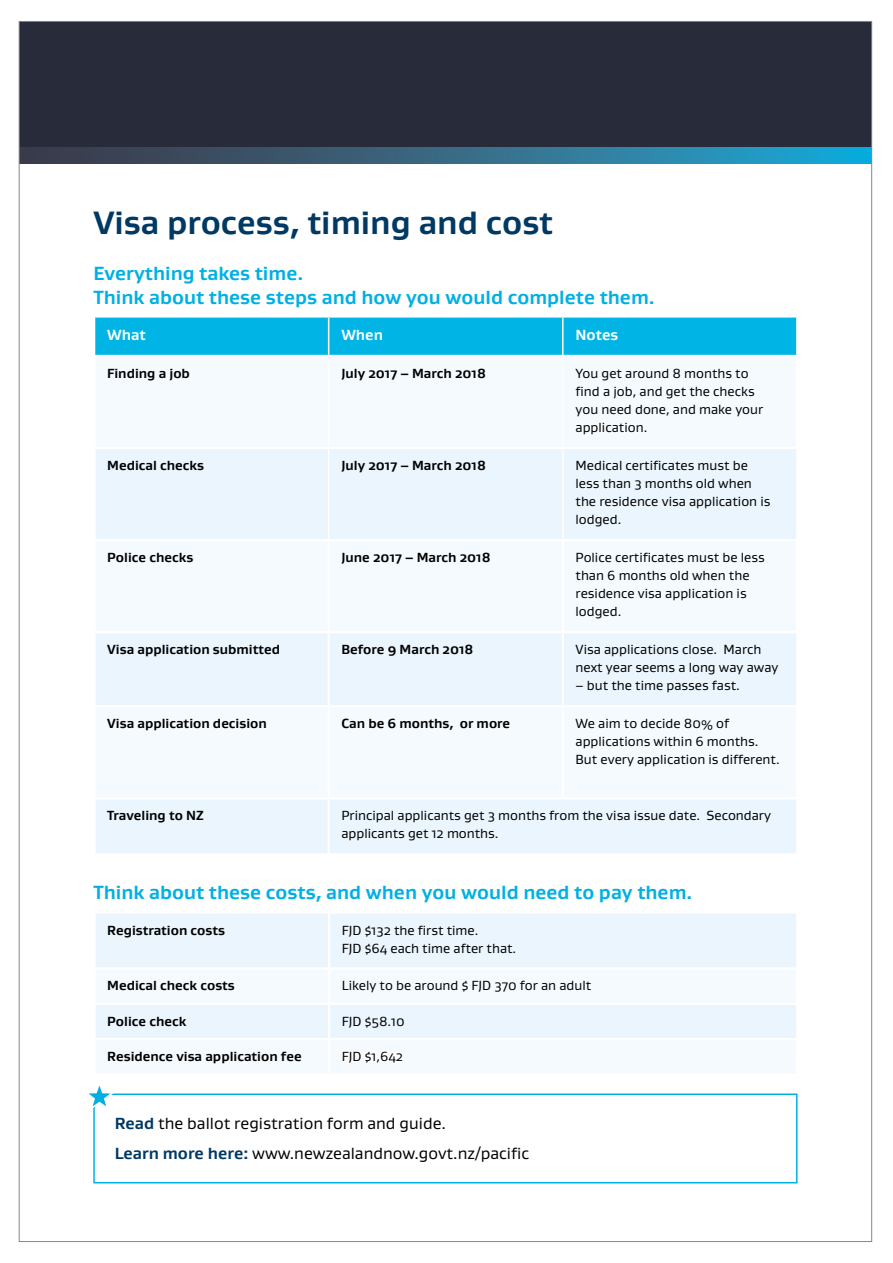
<style>
.page{position:relative;width:893px;height:1263px;background:#fff}
.page>*{position:absolute;margin:0;border:0;box-sizing:border-box;transform-origin:0 0}
.t1{font:700 33px "Gustan";color:#003963}
.t2{font:700 19.5px/24px "Gustan";color:#00b0e3}
.t3{font:16.5px/30px "Gustan";color:#000}
.t4{font:700 15px "Gustan";color:#fff}
.t5{font:13.5px/18px "Gustan";color:#000}
.t6{font:700 13.5px "Gustan";color:#000}
.s1{font-weight:700;color:#003963}
</style>
<div class="page">
<svg style="left:21px;top:147px;width:849px;height:16px;background:#326d89"></svg>
<div style="left:19px;top:21px;width:853px;height:126px;background:#282c3a"></div>
<div style="left:95px;top:318px;width:701px;height:37px;background:#00b5e5"></div>
<svg style="left:96px;top:449px;width:700px;height:404px;fill:#eaf5fd"></svg>
<hr style="left:328px;top:318px;width:1px;height:37px;background:#fff">
<hr style="left:562px;top:318px;width:2px;height:37px;background:#fff">
<hr style="left:328px;top:449px;width:1px;height:90px;background:#fff">
<hr style="left:562px;top:449px;width:2px;height:90px;background:#fff">
<hr style="left:328px;top:633px;width:2px;height:72px;background:#fff">
<hr style="left:562px;top:633px;width:2px;height:72px;background:#fff">
<hr style="left:328px;top:799px;width:2px;height:54px;background:#fff">
<hr style="left:93px;top:539px;width:236px;height:2px;background:#fff">
<hr style="left:93px;top:631px;width:236px;height:2px;background:#fff">
<hr style="left:328px;top:541px;width:2px;height:90px;background:#fff">
<hr style="left:329px;top:539px;width:234px;height:2px;background:#fff">
<hr style="left:329px;top:631px;width:234px;height:2px;background:#fff">
<hr style="left:562px;top:541px;width:2px;height:90px;background:#fff">
<hr style="left:563px;top:539px;width:233px;height:2px;background:#fff">
<hr style="left:563px;top:631px;width:233px;height:2px;background:#fff">
<hr style="left:93px;top:705px;width:236px;height:2px;background:#fff">
<hr style="left:93px;top:797px;width:236px;height:2px;background:#fff">
<hr style="left:328px;top:707px;width:2px;height:90px;background:#fff">
<hr style="left:329px;top:705px;width:234px;height:2px;background:#fff">
<hr style="left:329px;top:797px;width:234px;height:2px;background:#fff">
<hr style="left:562px;top:707px;width:2px;height:90px;background:#fff">
<hr style="left:563px;top:705px;width:233px;height:2px;background:#fff">
<hr style="left:563px;top:797px;width:233px;height:2px;background:#fff">
<div style="left:96px;top:914px;width:700px;height:53px;background:#eaf5fd"></div>
<div style="left:96px;top:1005px;width:700px;height:33px;background:#eaf5fd"></div>
<hr style="left:328px;top:914px;width:2px;height:53px;background:#fff">
<hr style="left:328px;top:1005px;width:2px;height:33px;background:#fff">
<svg style="left:340px;top:1036px;width:65px;height:2px"></svg>
<div style="left:93px;top:1093px;width:704px;height:90px;border:2px solid #00b0e3"></div>
<svg style="left:89px;top:1086px;width:28px;height:26px"></svg>
<h1 class="t1" style="left:93px;top:201px;width:461px">Visa process, timing and cost</h1>
<h2 class="t2" style="left:93px;top:261px;width:563px">Everything takes time.<br>Think about these steps and how you would complete them.</h2>
<p class="t4" style="left:107px;top:325px;width:40px">What</p>
<p class="t4" style="left:341px;top:325px;width:43px">When</p>
<p class="t4" style="left:576px;top:325px;width:44px">Notes</p>
<p class="t6" style="left:107px;top:364px;width:84px">Finding a job</p>
<p class="t6" style="left:341px;top:364px;width:146px">July 2017 – March 2018</p>
<p class="t5" style="left:576px;top:364px;width:189px">You get around 8 months to find a job, and get the checks you need done, and make your application.</p>
<p class="t6" style="left:107px;top:456px;width:98px">Medical checks</p>
<p class="t6" style="left:341px;top:456px;width:146px">July 2017 – March 2018</p>
<p class="t5" style="left:576px;top:456px;width:196px">Medical certificates must be less than 3 months old when the residence visa application is lodged.</p>
<p class="t6" style="left:107px;top:548px;width:88px">Police checks</p>
<p class="t6" style="left:341px;top:548px;width:151px">June 2017 – March 2018</p>
<p class="t5" style="left:576px;top:548px;width:191px">Police certificates must be less than 6 months old when the residence visa application is lodged.</p>
<p class="t6" style="left:107px;top:640px;width:174px">Visa application submitted</p>
<p class="t6" style="left:341px;top:640px;width:134px">Before 9 March 2018</p>
<p class="t5" style="left:576px;top:640px;width:204px">Visa applications close. March next year seems a long way away</p>
<p class="t5" style="left:576px;top:676px;width:166px">– but the time passes fast.</p>
<p class="t6" style="left:107px;top:715px;width:161px">Visa application decision</p>
<p class="t6" style="left:341px;top:715px;width:170px">Can be 6 months, or more</p>
<p class="t5" style="left:576px;top:714px;width:206px">We aim to decide 80% of applications within 6 months.<br>But every application is different.</p>
<p class="t6" style="left:107px;top:807px;width:98px">Traveling to NZ</p>
<p class="t5" style="left:341px;top:806px;width:431px">Principal applicants get 3 months from the visa issue date. Secondary applicants get 12 months.</p>
<h2 class="t2" style="left:93px;top:880px;width:601px">Think about these costs, and when you would need to pay them.</h2>
<p class="t6" style="left:107px;top:921px;width:119px">Registration costs</p>
<p class="t5" style="left:342px;top:920px;width:176px">FJD $132 the first time.<br>FJD $64 each time after that.</p>
<p class="t6" style="left:107px;top:977px;width:129px">Medical check costs</p>
<p class="t5" style="left:342px;top:976px;width:251px">Likely to be around $ FJD 370 for an adult</p>
<p class="t6" style="left:107px;top:1012px;width:81px">Police check</p>
<p class="t5" style="left:342px;top:1012px;width:65px">FJD $58.10</p>
<p class="t6" style="left:107px;top:1047px;width:196px">Residence visa application fee</p>
<p class="t5" style="left:342px;top:1047px;width:63px">FJD $1,642</p>
<p class="t3" style="left:115px;top:1108px;width:416px"><span class="s1">Read</span> the ballot registration form and guide.<br><span class="s1">Learn more here:</span> www.newzealandnow.govt.nz/pacific</p>
</div>
